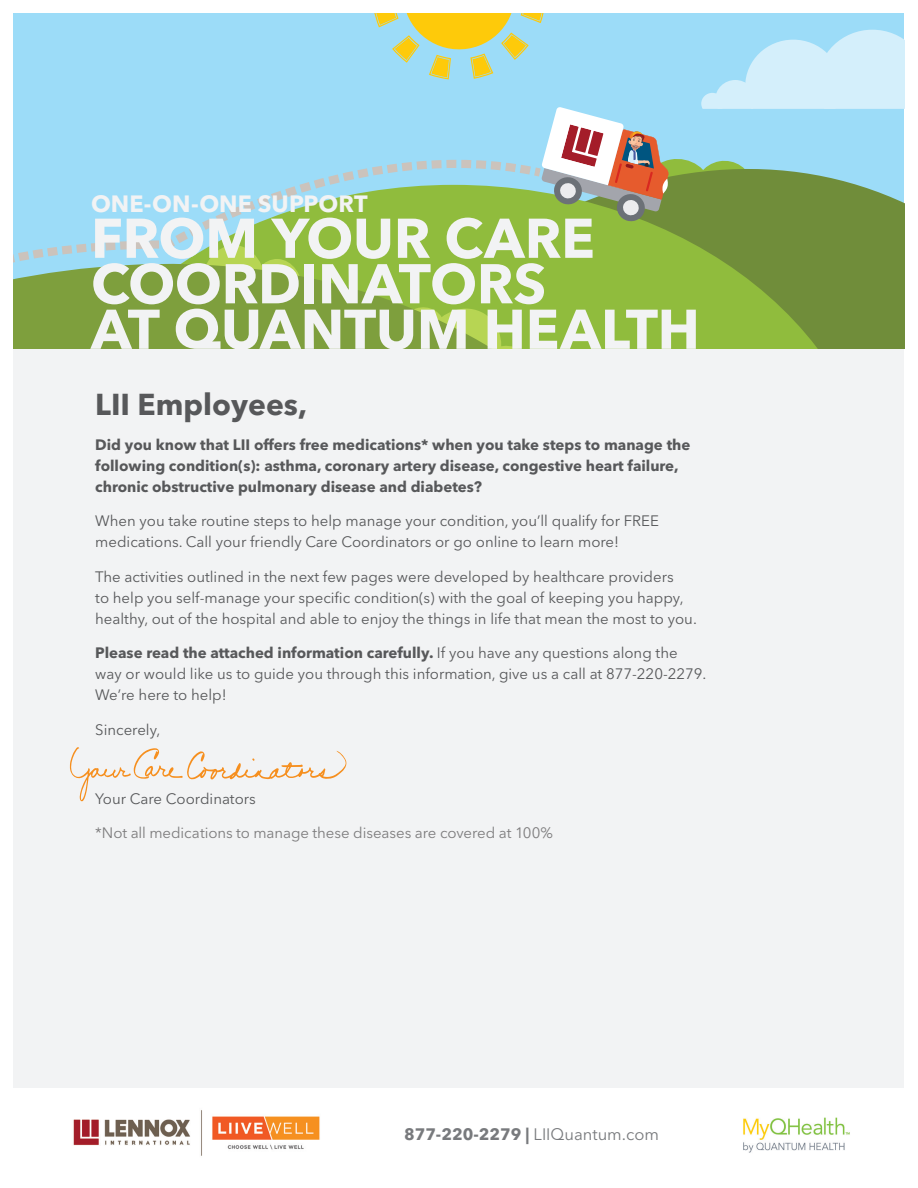
<style>
.page{position:relative;width:918px;height:1188px;background:#fff}
.page>*{position:absolute;margin:0;border:0;box-sizing:border-box;transform-origin:0 0}
.t1{font:700 55.35px/45.5px "Avenir Next LT Pro";letter-spacing:-.005em;color:#f2f3f4}
.t2{font:700 30px "Avenir Next LT Pro";color:#57585a}
.t3{font:700 23.4px "Avenir Next LT Pro";color:#f2f3f4}
.t4{font:16.5px "Avenir Next LT Pro";color:#787a7d}
.t5{font:15px/21px "Avenir Next LT Pro";color:#57585a}
.t6{font:700 15px/21px "Avenir Next LT Pro";color:#57585a}
.body{font:15px "Avenir Next LT Pro";letter-spacing:-.005em;color:#7d7c7d}
.s1{font-weight:700}
</style>
<div class="page">
<img style="left:73px;top:1110px;width:247px;height:46px">
<img style="left:743px;top:1117px;width:107px;height:36px">
<div style="left:14px;top:348px;width:890px;height:740px;background:#f2f3f4"></div>
<svg style="left:70px;top:747px;width:276px;height:55px"></svg>
<svg style="left:14px;top:14px;width:890px;height:334px;background:#97c4a1"></svg>
<p class="t3" style="left:91px;top:190px;width:278px">ONE-ON-ONE SUPPORT</p>
<p class="t1" style="left:91px;top:215px;width:610px">FROM YOUR CARE<br>COORDINATORS<br>AT QUANTUM HEALTH</p>
<p class="t2" style="left:95px;top:386px;width:213px">LII Employees,</p>
<p class="t6" style="left:95px;top:434px;width:597px">Did you know that LII offers free medications* when you take steps to manage the following condition(s): asthma, coronary artery disease, congestive heart failure, chronic obstructive pulmonary disease and diabetes?</p>
<p class="t5" style="left:95px;top:511px;width:565px">When you take routine steps to help manage your condition, you’ll qualify for FREE medications. Call your friendly Care Coordinators or go online to learn more!</p>
<p class="t5" style="left:95px;top:566px;width:603px">The activities outlined in the next few pages were developed by healthcare providers<br>to help you self-manage your specific condition(s) with the goal of keeping you happy, healthy, out of the hospital and able to enjoy the things in life that mean the most to you.</p>
<p class="t5" style="left:95px;top:643px;width:613px"><span class="s1">Please read the attached information carefully.</span> If you have any questions along the way or would like us to guide you through this information, give us a call at 877-220-2279.<br>We’re here to help!</p>
<p class="t5" style="left:95px;top:719px;width:67px">Sincerely,</p>
<p class="t5" style="left:95px;top:788px;width:162px">Your Care Coordinators</p>
<p class="body" style="left:95px;top:824px;width:459px">*Not all medications to manage these diseases are covered at 100%</p>
<p class="t4" style="left:404px;top:1124px;width:257px"><span class="s1">877-220-2279 |</span> LIIQuantum.com</p>
</div>
